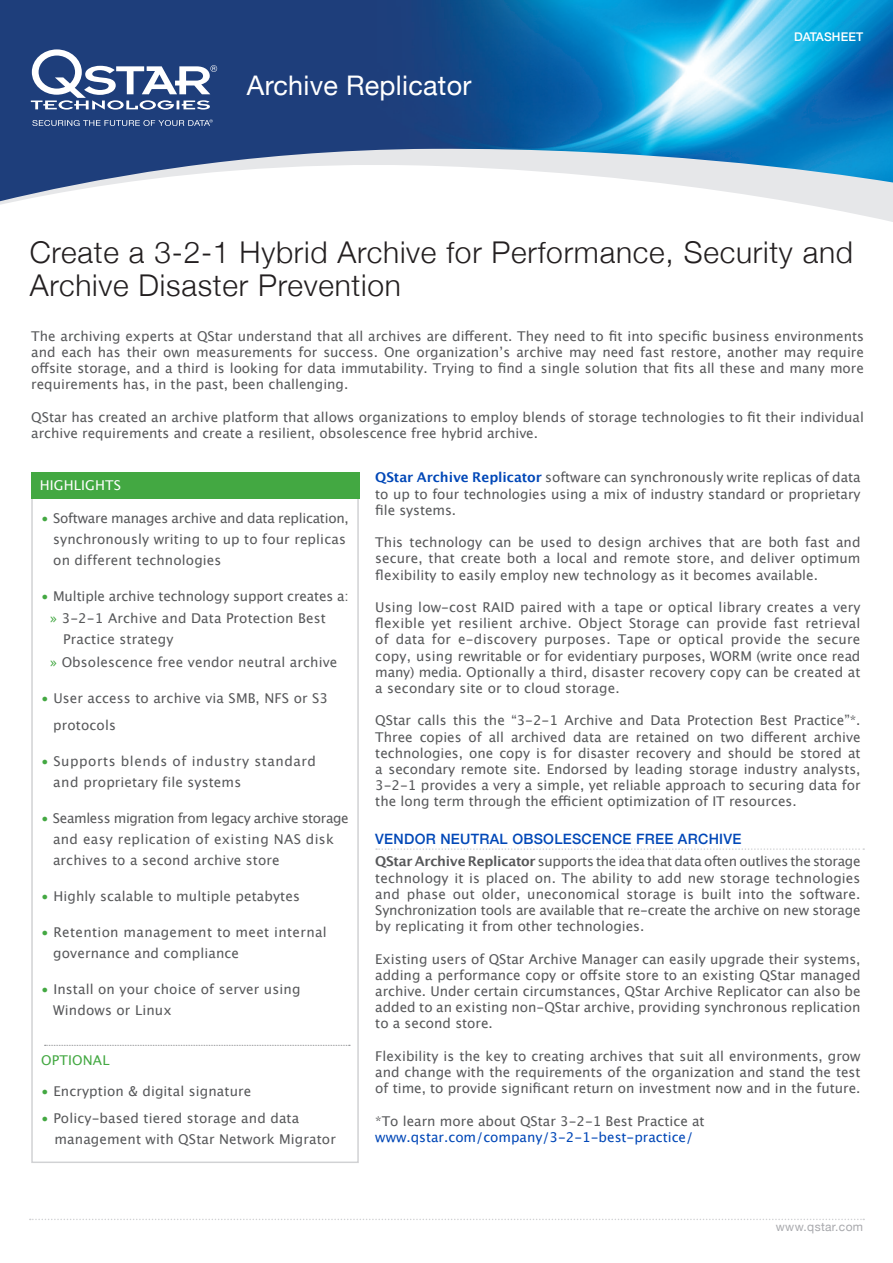
<style>
.page{position:relative;width:893px;height:1263px;background:#fff}
.page>*{position:absolute;margin:0;border:0;box-sizing:border-box;transform-origin:0 0}
.t1{font:300 30px/33px "Helvetica Neue";letter-spacing:.025em;color:#231f20}
.t2{font:27px "Helvetica Neue";letter-spacing:.01em;color:#fff}
.t3{font:500 14.25px "Helvetica Neue";letter-spacing:.02em;color:#0047b7}
.t4{font:13.5px/16.2px "Lucida Grande";letter-spacing:.005em;color:#57585a;text-align:justify}
.t5{font:13.5px/21px "Lucida Grande";letter-spacing:.025em;color:#57585a}
.t6{font:13.5px "Lucida Grande";letter-spacing:-.02em;color:#57585a}
.t7{font:13.5px "Lucida Grande";letter-spacing:-.025em;color:#57585a}
.t8{font:13.5px "Lucida Grande";color:#0047b7}
.t9{font:13.5px "Lucida Grande";letter-spacing:.04em;color:#57585a}
.t10{font:13.5px "Lucida Grande";letter-spacing:.01em;color:#fff}
.t11{font:13.5px "Lucida Grande";letter-spacing:.01em;color:#43a842}
.t12{font:12px "Helvetica Neue";letter-spacing:.03em;color:#a8a9ad}
.t13{font:500 12px "Helvetica Neue";letter-spacing:.01em;color:#fff}
.s1{font-weight:700;color:#0047b7}
.s2{font-weight:700}
.s3{color:#43a842}
</style>
<div class="page">
<svg style="left:0;top:201px;width:893px;height:17px"></svg>
<img style="left:0;top:0;width:893px;height:201px">
<svg style="left:31px;top:49px;width:186px;height:77px"></svg>
<div style="left:31px;top:472px;width:328px;height:691px;border:2px solid #d1d2d4"></div>
<div style="left:31px;top:472px;width:329px;height:26px;background:#43a842"></div>
<svg style="left:45px;top:1045px;width:305px;height:1px"></svg>
<svg style="left:376px;top:848px;width:488px;height:2px"></svg>
<svg style="left:30px;top:1219px;width:834px;height:1px"></svg>
<p class="t2" style="left:247px;top:66px;width:226px">Archive Replicator</p>
<p class="t13" style="left:794px;top:27px;width:71px">DATASHEET</p>
<p class="t1" style="left:30px;top:233px;width:825px">Create a 3-2-1 Hybrid Archive for Performance, Security and<br>Archive Disaster Prevention</p>
<p class="t4" style="left:31px;top:328px;width:834px">The archiving experts at QStar understand that all archives are different. They need to fit into specific business environments and each has their own measurements for success. One organization’s archive may need fast restore, another may require offsite storage, and a third is looking for data immutability. Trying to find a single solution that fits all these and many more requirements has, in the past, been challenging.</p>
<p class="t4" style="left:31px;top:409px;width:834px">QStar has created an archive platform that allows organizations to employ blends of storage technologies to fit their individual archive requirements and create a resilient, obsolescence free hybrid archive.</p>
<p class="t10" style="left:40px;top:478px;width:83px">HIGHLIGHTS</p>
<p class="t4" style="left:375px;top:469px;width:487px"><span class="s1">QStar Archive Replicator</span> software can synchronously write replicas of data to up to four technologies using a mix of industry standard or proprietary file systems.</p>
<p class="t4" style="left:375px;top:534px;width:487px">This technology can be used to design archives that are both fast and secure, that create both a local and remote store, and deliver optimum flexibility to easily employ new technology as it becomes available.</p>
<p class="t4" style="left:375px;top:599px;width:487px">Using low-cost RAID paired with a tape or optical library creates a very flexible yet resilient archive. Object Storage can provide fast retrieval of data for e-discovery purposes. Tape or optical provide the secure copy, using rewritable or for evidentiary purposes, WORM (write once read many) media. Optionally a third, disaster recovery copy can be created at a secondary site or to cloud storage.</p>
<p class="t4" style="left:375px;top:712px;width:487px">QStar calls this the “3-2-1 Archive and Data Protection Best Practice”*.<br>Three copies of all archived data are retained on two different archive technologies, one copy is for disaster recovery and should be stored at a secondary remote site. Endorsed by leading storage industry analysts, 3-2-1 provides a very a simple, yet reliable approach to securing data for the long term through the efficient optimization of IT resources.</p>
<p class="t3" style="left:375px;top:827px;width:368px">VENDOR NEUTRAL OBSOLESCENCE FREE ARCHIVE</p>
<p class="t4" style="left:375px;top:853px;width:487px"><span class="s2">QStar Archive Replicator</span> supports the idea that data often outlives the storage technology it is placed on. The ability to add new storage technologies and phase out older, uneconomical storage is built into the software.<br>Synchronization tools are available that re-create the archive on new storage by replicating it from other technologies.</p>
<p class="t4" style="left:375px;top:951px;width:487px">Existing users of QStar Archive Manager can easily upgrade their systems, adding a performance copy or offsite store to an existing QStar managed archive. Under certain circumstances, QStar Archive Replicator can also be added to an existing non-QStar archive, providing synchronous replication to a second store.</p>
<p class="t4" style="left:375px;top:1048px;width:487px">Flexibility is the key to creating archives that suit all environments, grow and change with the requirements of the organization and stand the test of time, to provide significant return on investment now and in the future.</p>
<p class="t4" style="left:375px;top:1113px;width:331px">*To learn more about QStar 3-2-1 Best Practice at</p>
<p class="t8" style="left:375px;top:1129px;width:319px">www.qstar.com/company/3-2-1-best-practice/</p>
<p class="t6" style="left:41px;top:510px;width:309px"><span class="s3">•</span> Software manages archive and data replication,</p>
<p class="t4" style="left:53px;top:531px;width:294px">synchronously writing to up to four replicas</p>
<p class="t4" style="left:53px;top:552px;width:170px">on different technologies</p>
<p class="t4" style="left:41px;top:588px;width:309px"><span class="s3">•</span> Multiple archive technology support creates a:</p>
<p class="t4" style="left:50px;top:611px;width:277px"><span class="s3">»</span> 3-2-1 Archive and Data Protection Best</p>
<p class="t4" style="left:63px;top:632px;width:112px">Practice strategy</p>
<p class="t4" style="left:50px;top:654px;width:289px"><span class="s3">»</span> Obsolescence free vendor neutral archive</p>
<p class="t4" style="left:41px;top:690px;width:288px"><span class="s3">•</span> User access to archive via SMB, NFS or S3</p>
<p class="t4" style="left:53px;top:717px;width:64px">protocols</p>
<p class="t9" style="left:41px;top:753px;width:276px"><span class="s3">•</span> Supports blends of industry standard</p>
<p class="t4" style="left:53px;top:774px;width:189px">and proprietary file systems</p>
<p class="t7" style="left:41px;top:810px;width:309px"><span class="s3">•</span> Seamless migration from legacy archive storage</p>
<p class="t5" style="left:53px;top:829px;width:282px">and easy replication of existing NAS disk</p>
<p class="t4" style="left:53px;top:852px;width:228px">archives to a second archive store</p>
<p class="t4" style="left:41px;top:888px;width:260px"><span class="s3">•</span> Highly scalable to multiple petabytes</p>
<p class="t5" style="left:53px;top:922px;width:275px;text-indent:-12px"><span class="s3">•</span> Retention management to meet internal governance and compliance</p>
<p class="t4" style="left:41px;top:981px;width:261px"><span class="s3">•</span> Install on your choice of server using</p>
<p class="t4" style="left:53px;top:1002px;width:120px">Windows or Linux</p>
<p class="t11" style="left:41px;top:1052px;width:70px">OPTIONAL</p>
<p class="t4" style="left:41px;top:1083px;width:212px"><span class="s3">•</span> Encryption &amp; digital signature</p>
<p class="t4" style="left:41px;top:1110px;width:259px"><span class="s3">•</span> Policy-based tiered storage and data</p>
<p class="t4" style="left:54px;top:1131px;width:283px">management with QStar Network Migrator</p>
<p class="t12" style="left:776px;top:1217px;width:89px">www.qstar.com</p>
</div>
